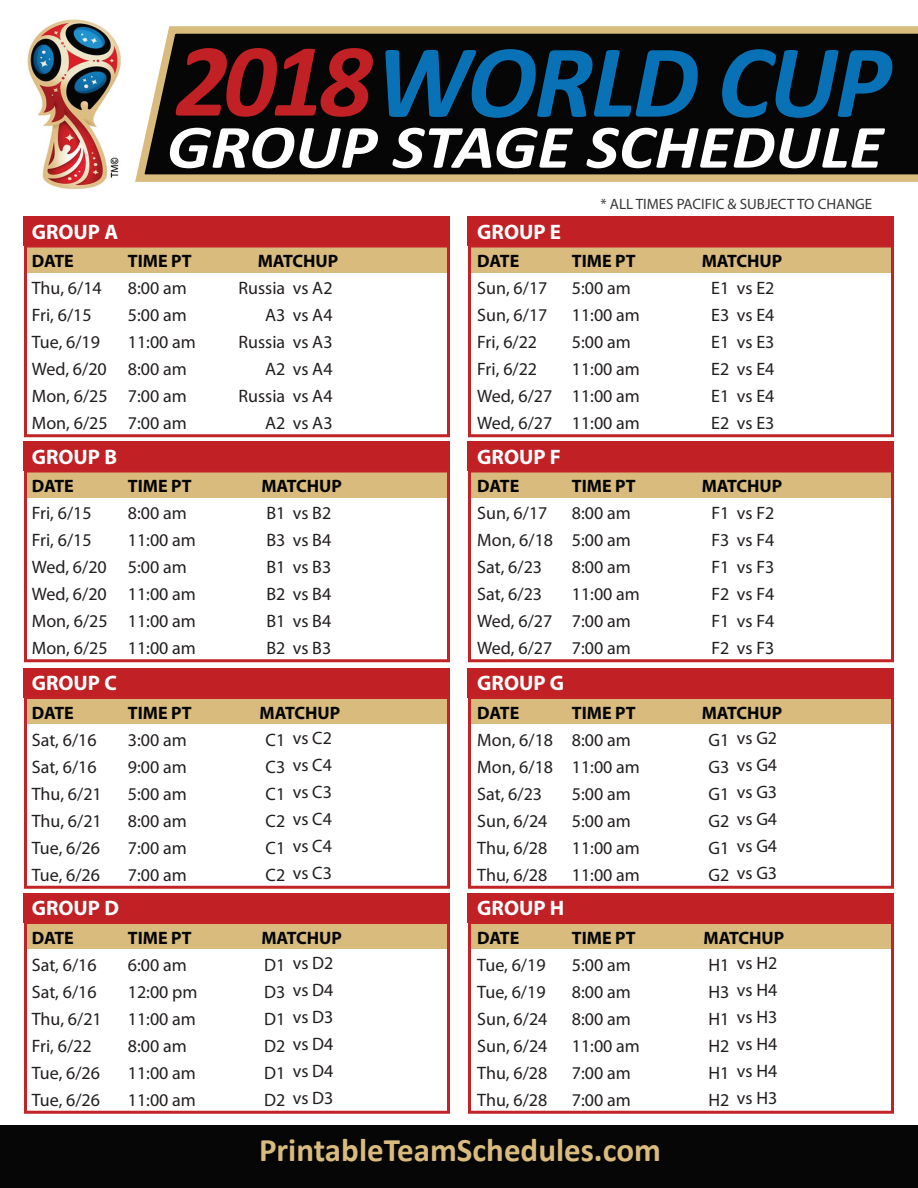
<style>
.page{position:relative;width:918px;height:1188px;background:#fff}
.page>*{position:absolute;margin:0;border:0;box-sizing:border-box;transform-origin:0 0}
.t1{font:italic 700 105px "Calibri";letter-spacing:-.025em;color:#0972b6}
.t2{font:italic 700 62.1px "Calibri";color:#fff;scale:1.11 1}
.t3{font:700 33px "Calibri";color:#d9bb7e}
.t4{font:700 21px "Myriad Pro";color:#fff}
.t5{font:18px/27px "Myriad Pro";color:#231f20}
.t6{font:700 18px "Myriad Pro";color:#040503}
.t7{font:15px "Myriad Pro";color:#373837}
.s1{color:#c12025}
</style>
<div class="page">
<img style="left:27px;top:19px;width:177px;height:198px">
<div style="left:0;top:196px;width:155px;height:85px;background:#fff"></div>
<div style="left:25px;top:246px;width:423px;height:27px;background:#d9bb7e"></div>
<div style="left:24px;top:217px;width:426px;height:29px;background:#c12025"></div>
<div style="left:24px;top:244px;width:426px;height:193px;border:3px solid #c12327"></div>
<div style="left:25px;top:471px;width:423px;height:27px;background:#d9bb7e"></div>
<div style="left:24px;top:442px;width:426px;height:29px;background:#c12025"></div>
<div style="left:24px;top:470px;width:426px;height:192px;border:3px solid #c12327"></div>
<div style="left:25px;top:698px;width:423px;height:26px;background:#d9bb7e"></div>
<div style="left:24px;top:668px;width:426px;height:30px;background:#c12025"></div>
<div style="left:24px;top:696px;width:426px;height:193px;border:3px solid #c12327"></div>
<div style="left:25px;top:922px;width:423px;height:27px;background:#d9bb7e"></div>
<div style="left:24px;top:893px;width:426px;height:29px;background:#c12025"></div>
<div style="left:24px;top:921px;width:426px;height:193px;border:3px solid #c12327"></div>
<div style="left:469px;top:246px;width:423px;height:27px;background:#d9bb7e"></div>
<div style="left:468px;top:217px;width:426px;height:29px;background:#c12025"></div>
<div style="left:468px;top:244px;width:426px;height:193px;border:3px solid #c12327"></div>
<div style="left:469px;top:471px;width:423px;height:27px;background:#d9bb7e"></div>
<div style="left:468px;top:442px;width:426px;height:29px;background:#c12025"></div>
<div style="left:468px;top:470px;width:426px;height:192px;border:3px solid #c12327"></div>
<div style="left:469px;top:698px;width:423px;height:26px;background:#d9bb7e"></div>
<div style="left:468px;top:668px;width:426px;height:30px;background:#c12025"></div>
<div style="left:468px;top:696px;width:426px;height:193px;border:3px solid #c12327"></div>
<div style="left:469px;top:922px;width:423px;height:27px;background:#d9bb7e"></div>
<div style="left:468px;top:893px;width:426px;height:29px;background:#c12025"></div>
<div style="left:468px;top:921px;width:426px;height:193px;border:3px solid #c12327"></div>
<div style="left:0;top:1125px;width:918px;height:63px;background:#050605"></div>
<svg style="left:130px;top:22px;width:788px;height:164px;background:#2d2b24"></svg>
<p class="t4" style="left:32px;top:218px;width:88px">GROUP A</p>
<p class="t6" style="left:32px;top:250px;width:44px">DATE</p>
<p class="t5" style="left:32px;top:275px;width:77px">Thu, 6/14<br>Fri, 6/15<br>Tue, 6/19<br>Wed, 6/20<br>Mon, 6/25<br>Mon, 6/25</p>
<p class="t4" style="left:32px;top:443px;width:87px">GROUP B</p>
<p class="t6" style="left:32px;top:475px;width:44px">DATE</p>
<p class="t5" style="left:32px;top:500px;width:77px">Fri, 6/15<br>Fri, 6/15<br>Wed, 6/20<br>Wed, 6/20<br>Mon, 6/25<br>Mon, 6/25</p>
<p class="t4" style="left:32px;top:670px;width:87px">GROUP C</p>
<p class="t6" style="left:32px;top:701px;width:44px">DATE</p>
<p class="t5" style="left:32px;top:726px;width:72px">Sat, 6/16<br>Sat, 6/16<br>Thu, 6/21<br>Thu, 6/21<br>Tue, 6/26<br>Tue, 6/26</p>
<p class="t4" style="left:32px;top:895px;width:89px">GROUP D</p>
<p class="t6" style="left:32px;top:926px;width:44px">DATE</p>
<p class="t5" style="left:32px;top:951px;width:72px">Sat, 6/16<br>Sat, 6/16<br>Thu, 6/21<br>Fri, 6/22<br>Tue, 6/26<br>Tue, 6/26</p>
<h1 class="t1" style="left:175px;top:15px;width:717px"><span class="s1">2018</span>WORLD CUP</h1>
<h2 class="t2" style="left:167px;top:108px;width:647px">GROUP STAGE SCHEDULE</h2>
<p class="t7" style="left:600px;top:195px;width:273px">* ALL TIMES PACIFIC &amp; SUBJECT TO CHANGE</p>
<p class="t6" style="left:128px;top:250px;width:65px">TIME PT</p>
<p class="t5" style="left:128px;top:275px;width:70px">8:00 am<br>5:00 am<br>11:00 am<br>8:00 am<br>7:00 am<br>7:00 am</p>
<p class="t6" style="left:128px;top:475px;width:65px">TIME PT</p>
<p class="t5" style="left:128px;top:500px;width:70px">8:00 am<br>11:00 am<br>5:00 am<br>11:00 am<br>11:00 am<br>11:00 am</p>
<p class="t6" style="left:128px;top:701px;width:65px">TIME PT</p>
<p class="t5" style="left:128px;top:726px;width:60px;text-align:justify">3:00 am 9:00 am 5:00 am 8:00 am 7:00 am 7:00 am</p>
<p class="t6" style="left:128px;top:926px;width:65px">TIME PT</p>
<p class="t5" style="left:128px;top:951px;width:71px">6:00 am<br>12:00 pm<br>11:00 am<br>8:00 am<br>11:00 am<br>11:00 am</p>
<p class="t4" style="left:477px;top:218px;width:85px">GROUP E</p>
<p class="t6" style="left:477px;top:250px;width:44px">DATE</p>
<p class="t5" style="left:477px;top:275px;width:77px">Sun, 6/17<br>Sun, 6/17<br>Fri, 6/22<br>Fri, 6/22<br>Wed, 6/27<br>Wed, 6/27</p>
<p class="t4" style="left:477px;top:443px;width:85px">GROUP F</p>
<p class="t6" style="left:477px;top:475px;width:44px">DATE</p>
<p class="t5" style="left:477px;top:500px;width:77px">Sun, 6/17<br>Mon, 6/18<br>Sat, 6/23<br>Sat, 6/23<br>Wed, 6/27<br>Wed, 6/27</p>
<p class="t4" style="left:477px;top:670px;width:88px">GROUP G</p>
<p class="t6" style="left:477px;top:701px;width:44px">DATE</p>
<p class="t5" style="left:477px;top:726px;width:77px">Mon, 6/18<br>Mon, 6/18<br>Sat, 6/23<br>Sun, 6/24<br>Thu, 6/28<br>Thu, 6/28</p>
<p class="t4" style="left:477px;top:895px;width:88px">GROUP H</p>
<p class="t6" style="left:477px;top:926px;width:44px">DATE</p>
<p class="t5" style="left:477px;top:951px;width:72px;text-align:justify">Tue, 6/19<br>Tue, 6/19<br>Sun, 6/24<br>Sun, 6/24<br>Thu, 6/28<br>Thu, 6/28</p>
<h3 class="t3" style="left:259px;top:1129px;width:403px">PrintableTeamSchedules.com</h3>
<p class="t6" style="left:258px;top:250px;width:82px">MATCHUP</p>
<p class="t5" style="left:239px;top:275px;width:96px;text-align:right">Russia vs A2<br>A3 vs A4<br>Russia vs A3<br>A2 vs A4<br>Russia vs A4<br>A2 vs A3</p>
<p class="t6" style="left:572px;top:250px;width:65px">TIME PT</p>
<p class="t5" style="left:572px;top:275px;width:70px">5:00 am<br>11:00 am<br>5:00 am<br>11:00 am<br>11:00 am<br>11:00 am</p>
<p class="t6" style="left:261px;top:475px;width:82px">MATCHUP</p>
<p class="t5" style="left:266px;top:500px;width:66px;text-align:justify">B1 vs B2<br>B3 vs B4<br>B1 vs B3<br>B2 vs B4<br>B1 vs B4<br>B2 vs B3</p>
<p class="t6" style="left:572px;top:475px;width:65px">TIME PT</p>
<p class="t5" style="left:572px;top:500px;width:70px">8:00 am<br>5:00 am<br>8:00 am<br>11:00 am<br>7:00 am<br>7:00 am</p>
<p class="t6" style="left:260px;top:701px;width:82px">MATCHUP</p>
<p class="t5" style="left:266px;top:726px;width:21px;text-align:justify">C1<br>C3<br>C1<br>C2<br>C1<br>C2</p>
<p class="t5" style="left:293px;top:724px;width:41px;text-align:justify">vs C2 vs C4 vs C3 vs C4 vs C4 vs C3</p>
<p class="t6" style="left:572px;top:701px;width:65px">TIME PT</p>
<p class="t5" style="left:572px;top:726px;width:70px">8:00 am<br>11:00 am<br>5:00 am<br>5:00 am<br>11:00 am<br>11:00 am</p>
<p class="t6" style="left:261px;top:926px;width:82px">MATCHUP</p>
<p class="t5" style="left:264px;top:951px;width:23px;text-align:justify">D1<br>D3<br>D1<br>D2<br>D1<br>D2</p>
<p class="t5" style="left:293px;top:949px;width:42px;text-align:justify">vs D2 vs D4 vs D3 vs D4 vs D4 vs D3</p>
<p class="t6" style="left:572px;top:926px;width:65px">TIME PT</p>
<p class="t5" style="left:572px;top:951px;width:70px">5:00 am<br>8:00 am<br>8:00 am<br>11:00 am<br>7:00 am<br>7:00 am</p>
<p class="t6" style="left:702px;top:250px;width:82px">MATCHUP</p>
<p class="t5" style="left:711px;top:275px;width:65px;text-align:justify">E1 vs E2<br>E3 vs E4<br>E1 vs E3<br>E2 vs E4<br>E1 vs E4<br>E2 vs E3</p>
<p class="t6" style="left:702px;top:475px;width:82px">MATCHUP</p>
<p class="t5" style="left:711px;top:500px;width:64px;text-align:justify">F1 vs F2<br>F3 vs F4<br>F1 vs F3<br>F2 vs F4<br>F1 vs F4<br>F2 vs F3</p>
<p class="t6" style="left:702px;top:701px;width:82px">MATCHUP</p>
<p class="t5" style="left:708px;top:726px;width:22px;text-align:justify">G1<br>G3<br>G1<br>G2<br>G1<br>G2</p>
<p class="t5" style="left:737px;top:724px;width:42px;text-align:justify">vs G2 vs G4 vs G3 vs G4 vs G4 vs G3</p>
<p class="t6" style="left:704px;top:926px;width:82px">MATCHUP</p>
<p class="t5" style="left:708px;top:951px;width:22px;text-align:justify">H1<br>H3<br>H1<br>H2<br>H1<br>H2</p>
<p class="t5" style="left:737px;top:949px;width:42px;text-align:justify">vs H2 vs H4 vs H3 vs H4 vs H4 vs H3</p>
</div>
